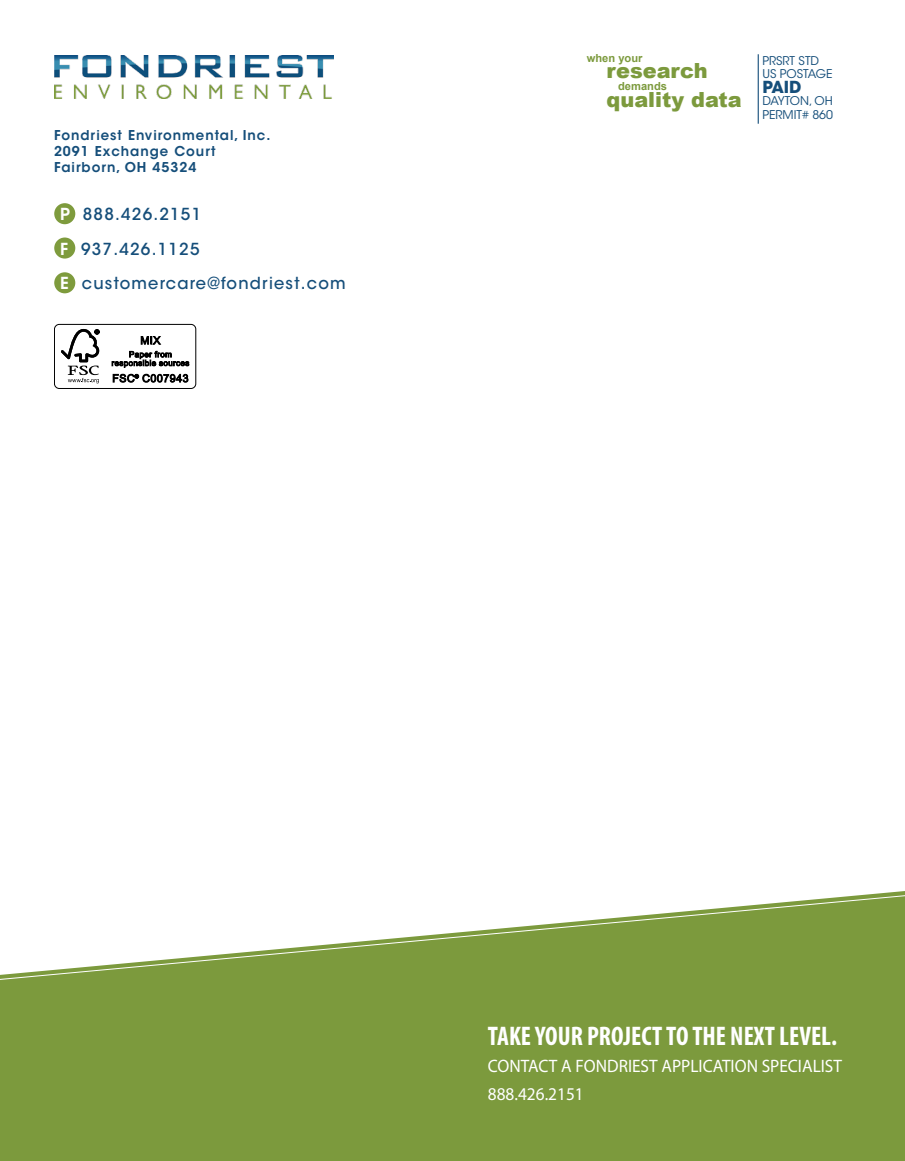
<style>
.page{position:relative;width:905px;height:1161px;background:#fff}
.page>*{position:absolute;margin:0;border:0;box-sizing:border-box;transform-origin:0 0}
.t1{font:700 condensed 27px "Myriad Pro";color:#fff;scale:.96 1}
.t2{font:900 20.85px/29.2px "Arial";color:#7c9a3d}
.t3{font:18px/27.8px "Myriad Pro";color:#fff;scale:.96 1}
.t4{font:500 16.5px/34.5px "ITC Avant Garde Std";letter-spacing:.075em;color:#154e7a}
.t5{font:700 16.5px "ITC Avant Garde Std";color:#154e7a}
.t6{font:600 13.5px/16.2px "ITC Avant Garde Std";letter-spacing:.075em;color:#154e7a}
.t7{font:12px/13.5px "ITC Avant Garde Std";color:#154e7a}
.t8{font:700 11.1px "Arial";color:#7c9a3d}
.s1{font-weight:600;color:#fff}
</style>
<div class="page">
<div style="left:0;top:891px;width:904px;height:270px;background:#7c9a3d"></div>
<svg style="left:0;top:894px;width:904px;height:88px"></svg>
<div style="left:54px;top:203px;width:21px;height:21px;background:#7e9b3d;border-radius:50%"></div>
<div style="left:54px;top:238px;width:21px;height:21px;background:#7e9b3d;border-radius:50%"></div>
<div style="left:54px;top:272px;width:21px;height:21px;background:#7e9b3d;border-radius:50%"></div>
<img style="left:54px;top:55px;width:280px;height:43px">
<div style="left:54px;top:324px;width:142px;height:65px;border:1px solid #000;border-radius:5px"></div>
<svg style="left:61px;top:329px;width:39px;height:54px"></svg>
<svg style="left:112px;top:336px;width:77px;height:32px"></svg>
<svg style="left:113px;top:374px;width:75px;height:9px"></svg>
<hr style="left:757px;top:54px;width:1px;height:70px;background:#154e7a">
<p class="t6" style="left:54px;top:127px;width:218px">Fondriest Environmental, Inc.<br>2091 Exchange Court<br>Fairborn, OH 45324</p>
<p class="t4" style="left:60px;top:197px;width:287px"><span class="s1">P</span> 888.426.2151<br><span class="s1">F</span> 937.426.1125<br><span class="s1">E</span> customercare@fondriest.com</p>
<p class="t8" style="left:586px;top:51px;width:57px">when your</p>
<p class="t8" style="left:618px;top:78px;width:50px">demands</p>
<h2 class="t2" style="left:606px;top:55px;width:137px">research quality data</h2>
<p class="t7" style="left:762px;top:54px;width:72px">PRSRT STD<br>US POSTAGE</p>
<p class="t5" style="left:762px;top:76px;width:41px">PAID</p>
<p class="t7" style="left:762px;top:94px;width:72px">DAYTON, OH<br>PERMIT# 860</p>
<h1 class="t1" style="left:488px;top:1019px;width:365px">TAKE YOUR PROJECT TO THE NEXT LEVEL.</h1>
<h3 class="t3" style="left:488px;top:1052px;width:370px">CONTACT A FONDRIEST APPLICATION SPECIALIST<br>888.426.2151</h3>
</div>
